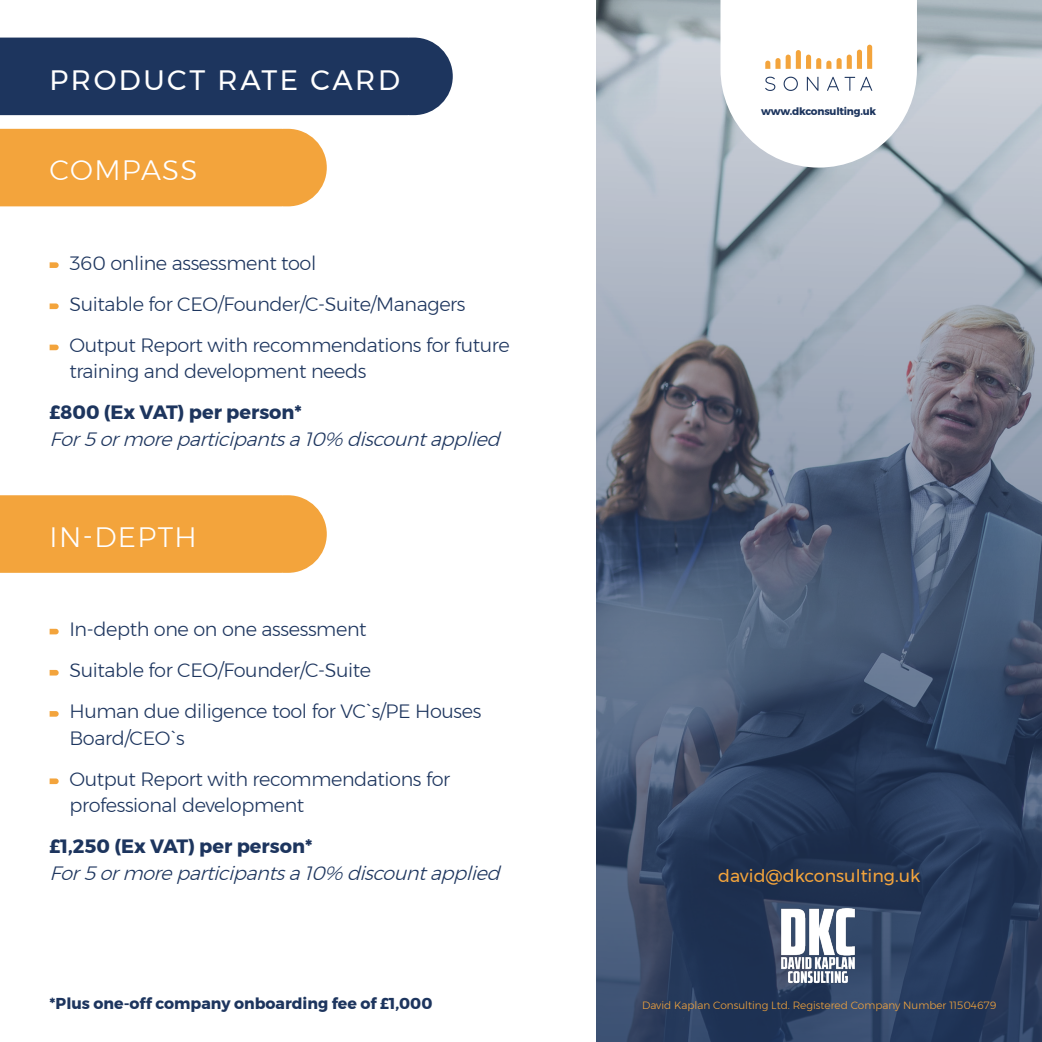
<style>
.page{position:relative;width:1042px;height:1042px;background:#fff}
.page>*{position:absolute;margin:0;border:0;box-sizing:border-box;transform-origin:0 0}
.t1{font:300 28px "Montserrat";letter-spacing:.05em;color:#fff}
.t2{font:28px "Montserrat";letter-spacing:.09em;color:#fff}
.t3{font:300 19.25px "Montserrat";letter-spacing:-.02em;color:#1d355e}
.t4{font:italic 300 19.25px/26.2px "Montserrat";color:#1d355e}
.t5{font:17.5px "Montserrat";color:#f3a43c}
.t6{font:700 15.75px "Montserrat";color:#1d355e}
.t7{font:300 10.5px "Montserrat";color:#f3a43c}
.t8{font:700 10.5px "Montserrat";letter-spacing:-.02em;color:#1d355e}
.s1{font-weight:700;font-style:normal}
</style>
<div class="page">
<div style="left:0;top:38px;width:453px;height:77px;background:#1d355e"></div>
<div style="left:0;top:129px;width:327px;height:77px;background:#f3a43c"></div>
<svg style="left:50px;top:262px;width:9px;height:6px"></svg>
<svg style="left:50px;top:303px;width:9px;height:6px"></svg>
<svg style="left:50px;top:345px;width:9px;height:5px"></svg>
<svg style="left:597px;top:0;width:445px;height:1042px;background:#647187"></svg>
<div style="left:0;top:495px;width:327px;height:78px;background:#f3a43c"></div>
<svg style="left:50px;top:629px;width:9px;height:5px"></svg>
<svg style="left:50px;top:670px;width:9px;height:5px"></svg>
<svg style="left:50px;top:711px;width:9px;height:6px"></svg>
<svg style="left:50px;top:778px;width:9px;height:6px"></svg>
<img style="left:780px;top:908px;width:75px;height:75px">
<svg style="left:720px;top:0;width:197px;height:168px"></svg>
<p class="t2" style="left:50px;top:59px;width:352px">PRODUCT RATE CARD</p>
<p class="t1" style="left:50px;top:149px;width:149px">COMPASS</p>
<p class="t3" style="left:69px;top:248px;width:248px">360 online assessment tool</p>
<p class="t3" style="left:69px;top:290px;width:398px">Suitable for CEO/Founder/C-Suite/Managers</p>
<p class="t3" style="left:69px;top:331px;width:442px">Output Report with recommendations for future</p>
<p class="t3" style="left:69px;top:357px;width:298px">training and development needs</p>
<p class="t4" style="left:50px;top:399px;width:459px"><span class="s1">£800 (Ex VAT) per person*<br></span>For5ormoreparticipantsa10% discountapplied</p>
<p class="t1" style="left:50px;top:516px;width:149px">IN-DEPTH</p>
<p class="t3" style="left:69px;top:615px;width:299px">In-depth one on one assessment</p>
<p class="t3" style="left:69px;top:656px;width:303px">Suitable for CEO/Founder/C-Suite</p>
<p class="t3" style="left:69px;top:697px;width:413px">Human due diligence tool for VC`s/PE Houses</p>
<p class="t3" style="left:69px;top:723px;width:117px">Board/CEO`s</p>
<p class="t3" style="left:69px;top:764px;width:382px">Output Report with recommendations for</p>
<p class="t3" style="left:69px;top:791px;width:236px">professional development</p>
<p class="t4" style="left:50px;top:833px;width:459px"><span class="s1">£1,250 (Ex VAT) per person*<br></span>For5ormoreparticipantsa10% discountapplied</p>
<p class="t6" style="left:50px;top:991px;width:384px">*Plus one-off company onboarding fee of £1,000</p>
<p class="t8" style="left:761px;top:102px;width:116px">www.dkconsulting.uk</p>
<p class="t5" style="left:718px;top:863px;width:204px">david@dkconsulting.uk</p>
<p class="t7" style="left:642px;top:997px;width:356px">David Kaplan Consulting Ltd. Registered Company Number 11504679</p>
</div>
